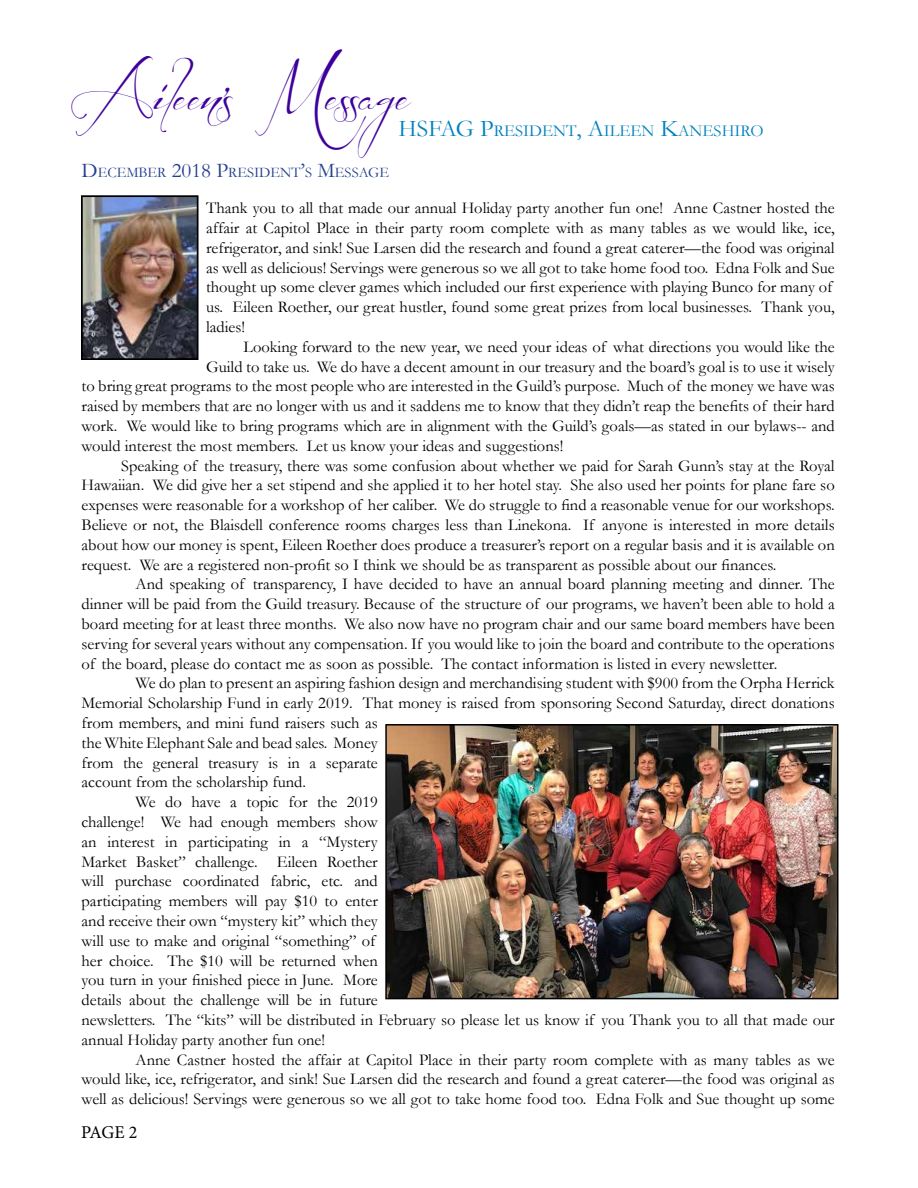
<style>
.page{position:relative;width:918px;height:1188px;background:#fff}
.page>*{position:absolute;margin:0;border:0;box-sizing:border-box;transform-origin:0 0}
.t1{font:36px "Beforethe Rain";color:#3e009c}
.t2{font:18px "Minion Pro";color:#000}
.t3{font:16.8px "Garamond";color:#0082bf}
.t4{font:16.5px/19.8px "Garamond";color:#000}
.t5{font:14.7px "Garamond";color:#25408f}
.s1{font-size:24px}
.s2{font-size:21px}
</style>
<div class="page">
<img style="left:388px;top:727px;width:447px;height:269px">
<div style="left:385px;top:724px;width:453px;height:275px;border:2px solid #000"></div>
<img style="left:84px;top:198px;width:112px;height:159px">
<div style="left:81px;top:195px;width:118px;height:165px;border:2px solid #000"></div>
<h1 class="t1" style="left:72px;top:75px;width:346px">Aileen’s Message</h1>
<p class="t3" style="left:399px;top:119px;width:366px"><span class="s1">HSFAG P</span>RESIDENT<span class="s1">, A</span>ILEEN <span class="s1">K</span>ANESHIRO</p>
<p class="t5" style="left:82px;top:162px;width:309px"><span class="s2">D</span>ECEMBER <span class="s2">2018 P</span>RESIDENT<span class="s2">’</span>S <span class="s2">M</span>ESSAGE</p>
<p class="t4" style="left:206px;top:198px;width:630px">Thank you to all that made our annual Holiday party another fun one! Anne Castner hosted the affair at Capitol Place in their party room complete with as many tables as we would like, ice, refrigerator, and sink! Sue Larsen did the research and found a great caterer—the food was original as well as delicious! Servings were generous so we all got to take home food too. Edna Folk and Sue thought up some clever games which included our first experience with playing Bunco for many of us. Eileen Roether, our great hustler, found some great prizes from local businesses. Thank you, ladies!</p>
<p class="t4" style="left:244px;top:336px;width:593px">Looking forward to the new year, we need your ideas of what directions you would like the</p>
<p class="t4" style="left:206px;top:356px;width:630px">Guild to take us. We do have a decent amount in our treasury and the board’s goal is to use it wisely</p>
<p class="t4" style="left:82px;top:376px;width:755px">to bring great programs to the most people who are interested in the Guild’s purpose. Much of the money we have was</p>
<p class="t4" style="left:82px;top:396px;width:755px">raised by members that are no longer with us and it saddens me to know that they didn’t reap the benefits of their hard</p>
<p class="t4" style="left:82px;top:416px;width:755px">work. We would like to bring programs which are in alignment with the Guild’s goals—as stated in our bylaws-- and</p>
<p class="t4" style="left:82px;top:435px;width:483px">would interest the most members. Let us know your ideas and suggestions!</p>
<p class="t4" style="left:121px;top:455px;width:715px">Speaking of the treasury, there was some confusion about whether we paid for Sarah Gunn’s stay at the Royal</p>
<p class="t4" style="left:82px;top:475px;width:755px">Hawaiian. We did give her a set stipend and she applied it to her hotel stay. She also used her points for plane fare so</p>
<p class="t4" style="left:82px;top:495px;width:755px">expenses were reasonable for a workshop of her caliber. We do struggle to find a reasonable venue for our workshops.</p>
<p class="t4" style="left:82px;top:515px;width:755px">Believe or not, the Blaisdell conference rooms charges less than Linekona. If anyone is interested in more details</p>
<p class="t4" style="left:82px;top:534px;width:755px">about how our money is spent, Eileen Roether does produce a treasurer’s report on a regular basis and it is available on</p>
<p class="t4" style="left:82px;top:554px;width:696px">request. We are a registered non-profit so I think we should be as transparent as possible about our finances.</p>
<p class="t4" style="left:136px;top:574px;width:701px">And speaking of transparency, I have decided to have an annual board planning meeting and dinner. The</p>
<p class="t4" style="left:82px;top:594px;width:755px">dinner will be paid from the Guild treasury. Because of the structure of our programs, we haven’t been able to hold a</p>
<p class="t4" style="left:82px;top:614px;width:755px">board meeting for at least three months. We also now have no program chair and our same board members have been</p>
<p class="t4" style="left:82px;top:633px;width:755px">serving for several years without any compensation. If you would like to join the board and contribute to the operations</p>
<p class="t4" style="left:82px;top:653px;width:697px">of the board, please do contact me as soon as possible. The contact information is listed in every newsletter.</p>
<p class="t4" style="left:136px;top:673px;width:701px">We do plan to present an aspiring fashion design and merchandising student with $900 from the Orpha Herrick</p>
<p class="t4" style="left:82px;top:693px;width:755px">Memorial Scholarship Fund in early 2019. That money is raised from sponsoring Second Saturday, direct donations</p>
<p class="t4" style="left:82px;top:713px;width:298px">from members, and mini fund raisers such as</p>
<p class="t4" style="left:82px;top:732px;width:298px">the White Elephant Sale and bead sales. Money</p>
<p class="t4" style="left:82px;top:752px;width:298px">from the general treasury is in a separate</p>
<p class="t4" style="left:82px;top:772px;width:226px">account from the scholarship fund.</p>
<p class="t4" style="left:136px;top:792px;width:244px">We do have a topic for the 2019</p>
<p class="t4" style="left:82px;top:812px;width:298px">challenge! We had enough members show</p>
<p class="t4" style="left:82px;top:831px;width:298px">an interest in participating in a “Mystery</p>
<p class="t4" style="left:82px;top:851px;width:298px">Market Basket” challenge. Eileen Roether</p>
<p class="t4" style="left:82px;top:871px;width:298px">will purchase coordinated fabric, etc. and</p>
<p class="t4" style="left:82px;top:891px;width:298px">participating members will pay $10 to enter</p>
<p class="t4" style="left:82px;top:911px;width:298px">and receive their own “mystery kit” which they</p>
<p class="t4" style="left:82px;top:930px;width:296px">will use to make and original “something” of</p>
<p class="t4" style="left:82px;top:950px;width:298px">her choice. The $10 will be returned when</p>
<p class="t4" style="left:82px;top:970px;width:298px">you turn in your finished piece in June. More</p>
<p class="t4" style="left:82px;top:990px;width:298px">details about the challenge will be in future</p>
<p class="t4" style="left:82px;top:1010px;width:755px">newsletters. The “kits” will be distributed in February so please let us know if you Thank you to all that made our</p>
<p class="t4" style="left:82px;top:1029px;width:245px">annual Holiday party another fun one!</p>
<p class="t4" style="left:136px;top:1049px;width:701px">Anne Castner hosted the affair at Capitol Place in their party room complete with as many tables as we</p>
<p class="t4" style="left:82px;top:1069px;width:755px">would like, ice, refrigerator, and sink! Sue Larsen did the research and found a great caterer—the food was original as</p>
<p class="t4" style="left:82px;top:1089px;width:755px">well as delicious! Servings were generous so we all got to take home food too. Edna Folk and Sue thought up some</p>
<p class="t2" style="left:81px;top:1120px;width:58px">PAGE 2</p>
</div>
